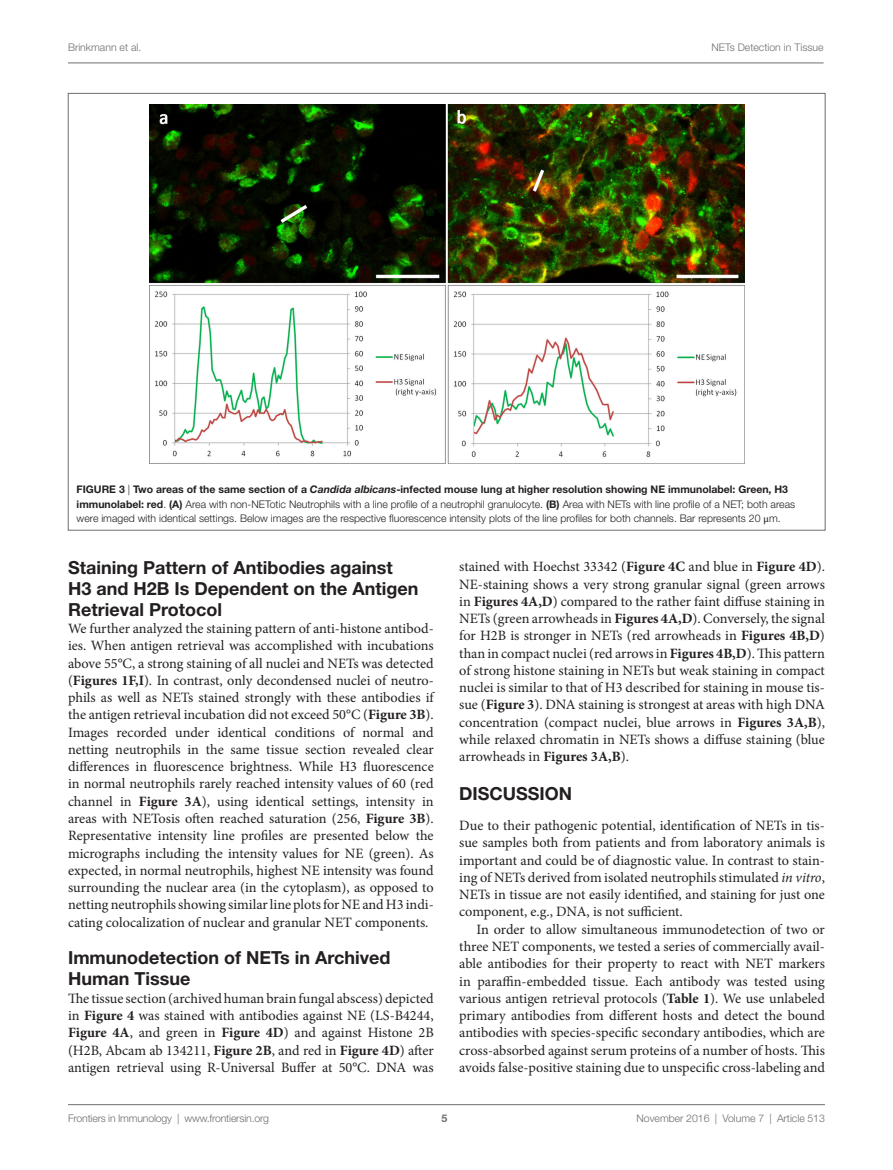
<style>
.page{position:relative;width:893px;height:1170px;background:#fff}
.page>*{position:absolute;margin:0;border:0;box-sizing:border-box;transform-origin:0 0}
.t1{font:700 18px/21px "Helvetica Neue LT Std";color:#231f20}
.t2{font:14.25px/17.2px "Minion Pro";color:#231f20;text-align:justify}
.t3{font:300 10.5px/14.2px "Helvetica Neue LT Std";color:#231f20}
.t4{font:300 10.5px "Helvetica Neue LT Std";color:#6c6d70}
.t5{font:700 10.5px "Helvetica Neue LT Std";color:#6c6d70}
.s1{font-weight:700}
.s2{font-weight:700;font-style:italic}
.s3{font-family:"STIX General";font-weight:400}
.s4{font-style:italic}
</style>
<div class="page">
<img style="left:149px;top:105px;width:595px;height:358px">
<hr style="left:68px;top:1104px;width:757px;height:1px;background:#6c6d70">
<hr style="left:68px;top:63px;width:755px;height:1px;background:#6c6d70">
<p class="t4" style="left:68px;top:41px;width:75px">Brinkmann et al.</p>
<p class="t4" style="left:711px;top:41px;width:114px">NETs Detection in Tissue</p>
<p class="t3" style="left:77px;top:482px;width:720px"><span class="s1">FIGURE 3</span> | <span class="s1">Two areas of the same section of a</span> <span class="s2">Candida albicans</span><span class="s1">-infected mouse lung at higher resolution showing NE immunolabel: Green, H3 immunolabel: red</span>. <span class="s1">(A)</span> Area with non-NETotic Neutrophils with a line profile of a neutrophil granulocyte. <span class="s1">(B)</span> Area with NETs with line profile of a NET; both areas were imaged with identical settings. Below images are the respective fluorescence intensity plots of the line profiles for both channels. Bar represents 20 <span class="s3">μ</span>m.</p>
<p class="t1" style="left:68px;top:556px;width:352px">Staining Pattern of Antibodies against<br>H3 and H2B Is Dependent on the Antigen<br>Retrieval Protocol</p>
<p class="t2" style="left:68px;top:620px;width:367px">We further analyzed the staining pattern of anti-histone antibod&shy;ies. When antigen retrieval was accomplished with incubations above 55°C, a strong staining of all nuclei and NETs was detected (<span class="s1">Figures 1F,I</span>). In contrast, only decondensed nuclei of neutro&shy;phils as well as NETs stained strongly with these antibodies if the antigen retrieval incubation did not exceed 50°C (<span class="s1">Figure 3B</span>).<br>Images recorded under identical conditions of normal and netting neutrophils in the same tissue section revealed clear differences in fluorescence brightness. While H3 fluorescence in normal neutrophils rarely reached intensity values of 60 (red channel in <span class="s1">Figure 3A</span>), using identical settings, intensity in areas with NETosis often reached saturation (256, <span class="s1">Figure 3B</span>).<br>Representative intensity line profiles are presented below the micrographs including the intensity values for NE (green). As expected, in normal neutrophils, highest NE intensity was found surrounding the nuclear area (in the cytoplasm), as opposed to netting neutrophils showing similar line plots for NE and H3 indi&shy;cating colocalization of nuclear and granular NET components.</p>
<p class="t1" style="left:68px;top:947px;width:324px">Immunodetection of NETs in Archived<br>Human Tissue</p>
<p class="t2" style="left:68px;top:989px;width:367px">The tissue section (archived human brain fungal abscess) depicted in <span class="s1">Figure 4</span> was stained with antibodies against NE (LS-B4244, <span class="s1">Figure 4A</span>, and green in <span class="s1">Figure 4D</span>) and against Histone 2B (H2B, Abcam ab 134211, <span class="s1">Figure 2B</span>, and red in <span class="s1">Figure 4D</span>) after antigen retrieval using R-Universal Buffer at 50°C. DNA was</p>
<p class="t2" style="left:459px;top:558px;width:367px">stained with Hoechst 33342 (<span class="s1">Figure 4C</span> and blue in <span class="s1">Figure 4D</span>).<br>NE-staining shows a very strong granular signal (green arrows in <span class="s1">Figures 4A,D</span>) compared to the rather faint diffuse staining in NETs (green arrowheads in <span class="s1">Figures 4A,D</span>). Conversely, the signal for H2B is stronger in NETs (red arrowheads in <span class="s1">Figures 4B,D</span>) than in compact nuclei (red arrows in <span class="s1">Figures 4B,D</span>). This pattern of strong histone staining in NETs but weak staining in compact nuclei is similar to that of H3 described for staining in mouse tis&shy;sue (<span class="s1">Figure 3</span>). DNA staining is strongest at areas with high DNA concentration (compact nuclei, blue arrows in <span class="s1">Figures 3A,B</span>), while relaxed chromatin in NETs shows a diffuse staining (blue arrowheads in <span class="s1">Figures 3A,B</span>).</p>
<p class="t1" style="left:459px;top:782px;width:115px">DISCUSSION</p>
<p class="t2" style="left:459px;top:817px;width:367px">Due to their pathogenic potential, identification of NETs in tis&shy;sue samples both from patients and from laboratory animals is important and could be of diagnostic value. In contrast to stain&shy;ing of NETs derived from isolated neutrophils stimulated <span class="s4">in vitro</span>, NETs in tissue are not easily identified, and staining for just one component, e.g., DNA, is not sufficient.</p>
<p class="t2" style="left:459px;top:920px;width:367px;text-indent:17px">In order to allow simultaneous immunodetection of two or three NET components, we tested a series of commercially avail&shy;able antibodies for their property to react with NET markers in paraffin-embedded tissue. Each antibody was tested using various antigen retrieval protocols (<span class="s1">Table 1</span>). We use unlabeled primary antibodies from different hosts and detect the bound antibodies with species-specific secondary antibodies, which are cross-absorbed against serum proteins of a number of hosts. This avoids false-positive staining due to unspecific cross-labeling and</p>
<p class="t4" style="left:68px;top:1111px;width:203px">Frontiers in Immunology | www.frontiersin.org</p>
<p class="t4" style="left:636px;top:1111px;width:190px">November 2016 | Volume 7 | Article 513</p>
<p class="t5" style="left:441px;top:1111px;width:7px">5</p>
</div>
